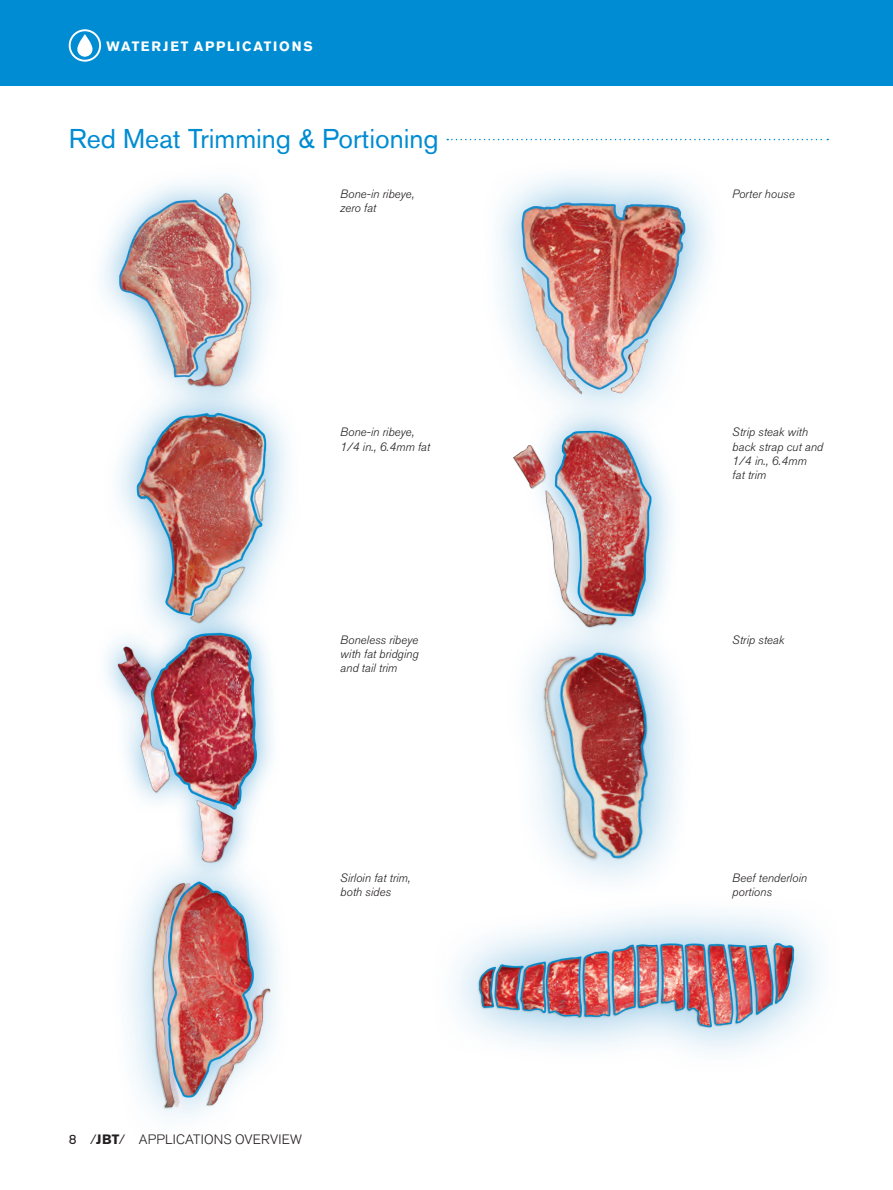
<style>
.page{position:relative;width:893px;height:1190px;background:#fff}
.page>*{position:absolute;margin:0;border:0;box-sizing:border-box;transform-origin:0 0}
.t1{font:27px "Akzidenz Grotesk Pro";color:#008cd2}
.t2{font:300 13.5px "Akzidenz Grotesk Pro";letter-spacing:.015em;color:#231f20}
.t3{font:700 13.5px "Akzidenz Grotesk Pro";letter-spacing:.13em;color:#fff}
.t4{font:italic 300 12px/14.4px "Akzidenz Grotesk Pro";color:#231f20}
.s1{font-weight:400}
.s2{font-weight:700}
</style>
<div class="page">
<div style="left:0;top:0;width:892px;height:86px;background:#008cd2"></div>
<img style="left:498px;top:175px;width:212px;height:208px">
<img style="left:455px;top:912px;width:366px;height:142px">
<img style="left:102px;top:181px;width:171px;height:172px">
<img style="left:126px;top:883px;width:152px;height:235px">
<img style="left:106px;top:669px;width:166px;height:214px">
<img style="left:106px;top:353px;width:182px;height:316px">
<img style="left:513px;top:383px;width:158px;height:167px">
<svg style="left:447px;top:139px;width:381px;height:1px"></svg>
<img style="left:469px;top:550px;width:250px;height:404px">
<svg style="left:69px;top:29px;width:32px;height:33px"></svg>
<svg style="left:77px;top:34px;width:15px;height:23px"></svg>
<p class="t3" style="left:107px;top:37px;width:207px">WATERJET APPLICATIONS</p>
<h1 class="t1" style="left:69px;top:121px;width:371px">Red Meat Trimming &amp; Portioning</h1>
<p class="t4" style="left:340px;top:186px;width:76px">Bone-in ribeye, zero fat</p>
<p class="t4" style="left:340px;top:425px;width:91px">Bone-in ribeye,<br>1/4 in., 6.4mm fat</p>
<p class="t4" style="left:340px;top:632px;width:80px;text-align:justify">Boneless ribeye with fat bridging and tail trim</p>
<p class="t4" style="left:340px;top:870px;width:72px">Sirloin fat trim, both sides</p>
<p class="t2" style="left:69px;top:1130px;width:235px"><span class="s1">8</span> /<span class="s2">JBT</span>/ APPLICATIONS OVERVIEW</p>
<p class="t4" style="left:732px;top:186px;width:64px">Porter house</p>
<p class="t4" style="left:732px;top:425px;width:92px">Strip steak with back strap cut and<br>1/4 in., 6.4mm<br>fat trim</p>
<p class="t4" style="left:732px;top:632px;width:54px">Strip steak</p>
<p class="t4" style="left:732px;top:870px;width:76px">Beef tenderloin portions</p>
</div>
